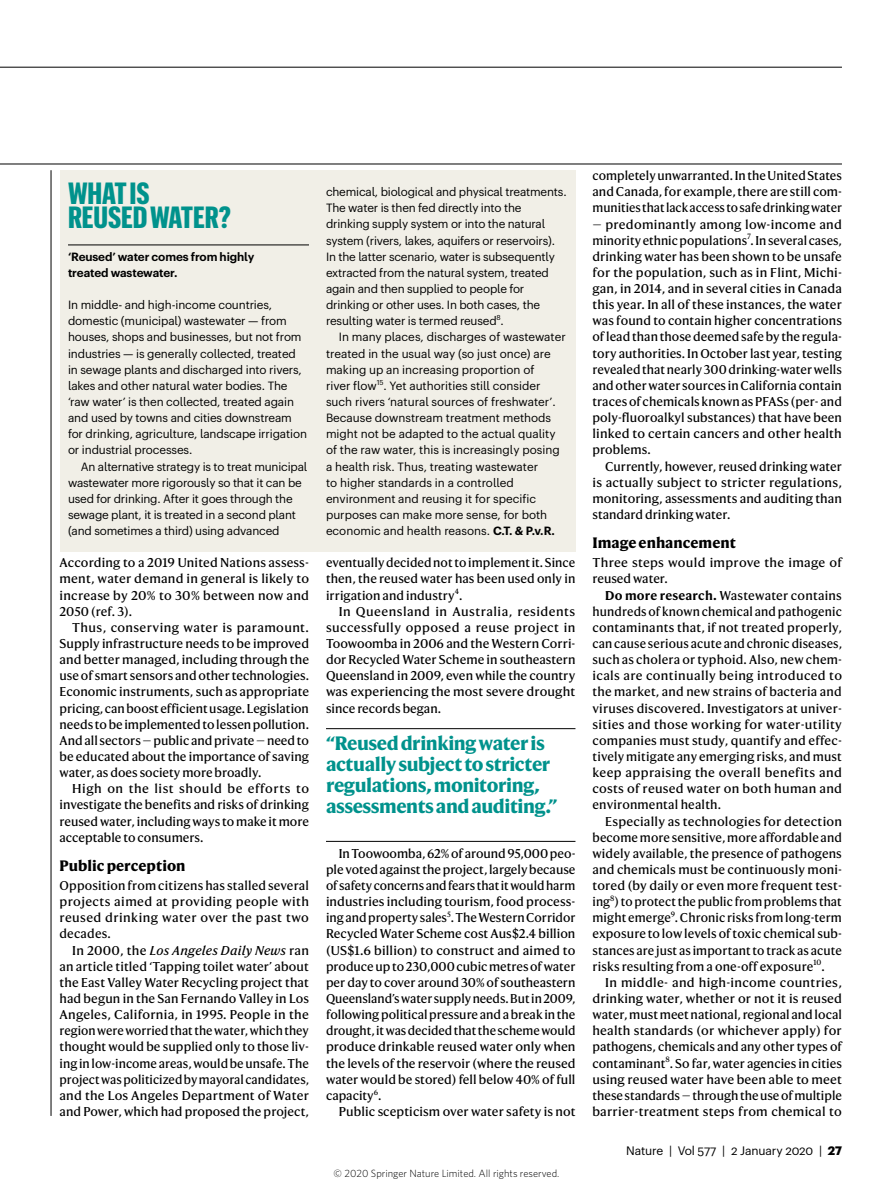
<style>
.page{position:relative;width:893px;height:1187px;background:#fff}
.page>*{position:absolute;margin:0;border:0;box-sizing:border-box;transform-origin:0 0}
.t1{font:700 30px/24px "Graphik X Cond";letter-spacing:-.005em;color:#00928c}
.t2{font:700 18.75px/21px "Harding Text";letter-spacing:-.025em;color:#00928c}
.t3{font:700 14.7px "Harding Text";color:#000}
.t4{font:12.3px/16.2px "Harding Text";letter-spacing:.005em;color:#000;text-align:justify}
.t5{font:12px "Graphik Naturel";letter-spacing:-.01em;color:#000}
.t6{font:11.7px/16px "Graphik Naturel";letter-spacing:-.01em;color:#000}
.t7{font:600 11.7px/16.2px "Graphik Naturel";letter-spacing:-.01em;color:#000}
.t8{font:300 10.5px "Whitney";color:#000}
.s1{font-style:italic}
.s2{font-weight:600}
.s3{font-weight:700}
</style>
<div class="page">
<div style="left:60px;top:170px;width:515px;height:381px;background:#f1efe7"></div>
<hr style="left:326px;top:841px;width:249px;height:1px;background:#000">
<hr style="left:326px;top:728px;width:249px;height:1px;background:#000">
<hr style="left:68px;top:245px;width:241px;height:1px;background:#000">
<hr style="left:51px;top:170px;width:1px;height:945px;background:#000">
<hr style="left:0;top:164px;width:842px;height:1px;background:#000">
<hr style="left:0;top:67px;width:842px;height:1px;background:#000">
<h1 class="t1" style="left:68px;top:179px;width:164px">WHAT IS<br>REUSED WATER?</h1>
<p class="t7" style="left:68px;top:247px;width:188px">‘Reused’ water comes from highly treated wastewater.</p>
<p class="t6" style="left:68px;top:296px;width:240px">In middle- and high-income countries, domestic (municipal) wastewater — from houses, shops and businesses, but not from industries — is generally collected, treated in sewage plants and discharged into rivers, lakes and other natural water bodies. The ‘raw water’ is then collected, treated again and used by towns and cities downstream for drinking, agriculture, landscape irrigation or industrial processes.</p>
<p class="t6" style="left:68px;top:457px;width:241px;text-indent:13px">An alternative strategy is to treat municipal wastewater more rigorously so that it can be used for drinking. After it goes through the sewage plant, it is treated in a second plant (and sometimes a third) using advanced</p>
<p class="t4" style="left:60px;top:555px;width:251px">According to a 2019 United Nations assess&shy;ment, water demand in general is likely to increase by 20% to 30% between now and 2050 (ref. 3).</p>
<p class="t4" style="left:60px;top:619px;width:251px;text-indent:13px">Thus, conserving water is paramount.<br>Supply infrastructure needs to be improved and better managed, including through the use of smart sensors and other technologies.<br>Economic instruments, such as appropriate pricing, can boost efficient usage. Legislation needs to be implemented to lessen pollution.<br>And all sectors — public and private — need to be educated about the importance of saving water, as does society more broadly.</p>
<p class="t4" style="left:60px;top:781px;width:251px;text-indent:13px">High on the list should be efforts to investigate the benefits and risks of drinking reused water, including ways to make it more acceptable to consumers.</p>
<p class="t3" style="left:60px;top:856px;width:127px">Public perception</p>
<p class="t4" style="left:60px;top:877px;width:251px">Opposition from citizens has stalled several projects aimed at providing people with reused drinking water over the past two decades.</p>
<p class="t4" style="left:60px;top:942px;width:251px;text-indent:13px">In 2000, the <span class="s1">Los Angeles Daily News</span> ran an article titled ‘Tapping toilet water’ about the East Valley Water Recycling project that had begun in the San Fernando Valley in Los Angeles, California, in 1995. People in the region were worried that the water, which they thought would be supplied only to those liv&shy;ing in low-income areas, would be unsafe. The project was politicized by mayoral candidates, and the Los Angeles Department of Water and Power, which had proposed the project,</p>
<p class="t6" style="left:326px;top:183px;width:242px">chemical, biological and physical treatments.<br>The water is then fed directly into the drinking supply system or into the natural system (rivers, lakes, aquifers or reservoirs).<br>In the latter scenario, water is subsequently extracted from the natural system, treated again and then supplied to people for drinking or other uses. In both cases, the resulting water is termed reused<sup>8</sup>.</p>
<p class="t6" style="left:326px;top:328px;width:241px;text-indent:13px">In many places, discharges of wastewater treated in the usual way (so just once) are making up an increasing proportion of<br>river flow<sup>15</sup>. Yet authorities still consider such rivers ‘natural sources of freshwater’.<br>Because downstream treatment methods might not be adapted to the actual quality of the raw water, this is increasingly posing a health risk. Thus, treating wastewater<br>to higher standards in a controlled environment and reusing it for specific purposes can make more sense, for both economic and health reasons. <span class="s2">C.T. &amp; P.v.R.</span></p>
<p class="t4" style="left:326px;top:555px;width:251px">eventually decided not to implement it. Since then, the reused water has been used only in irrigation and industry<sup>4</sup>.</p>
<p class="t4" style="left:326px;top:603px;width:251px;text-indent:13px">In Queensland in Australia, residents successfully opposed a reuse project in Toowoomba in 2006 and the Western Corri&shy;dor Recycled Water Scheme in southeastern Queensland in 2009, even while the country was experiencing the most severe drought since records began.</p>
<h2 class="t2" style="left:326px;top:732px;width:233px">“Reused drinking water is actually subject to stricter regulations, monitoring, assessments and auditing.”</h2>
<p class="t4" style="left:326px;top:845px;width:251px;text-indent:13px">In Toowoomba, 62% of around 95,000 peo&shy;ple voted against the project, largely because of safety concerns and fears that it would harm industries including tourism, food process&shy;ing and property sales<sup>5</sup>. The Western Corridor Recycled Water Scheme cost Aus$2.4 billion (US$1.6 billion) to construct and aimed to produce up to 230,000 cubic metres of water per day to cover around 30% of southeastern Queensland’s water supply needs. But in 2009, following political pressure and a break in the drought, it was decided that the scheme would produce drinkable reused water only when the levels of the reservoir (where the reused water would be stored) fell below 40% of full capacity<sup>6</sup>.</p>
<p class="t4" style="left:339px;top:1103px;width:238px">Public scepticism over water safety is not</p>
<p class="t8" style="left:333px;top:1166px;width:227px">© 2020 Springer Nature Limited. All rights reserved.</p>
<p class="t4" style="left:592px;top:168px;width:251px">completely unwarranted. In the United States and Canada, for example, there are still com&shy;munities that lack access to safe drinking water</p>
<p class="t4" style="left:592px;top:216px;width:251px">— predominantly among low-income and minority ethnic populations<sup>7</sup>. In several cases, drinking water has been shown to be unsafe for the population, such as in Flint, Michi&shy;gan, in 2014, and in several cities in Canada this year. In all of these instances, the water was found to contain higher concentrations of lead than those deemed safe by the regula&shy;tory authorities. In October last year, testing revealed that nearly 300 drinking-water wells and other water sources in California contain traces of chemicals known as PFASs (per- and poly-fluoroalkyl substances) that have been linked to certain cancers and other health problems.</p>
<p class="t4" style="left:592px;top:458px;width:251px;text-indent:13px">Currently, however, reused drinking water is actually subject to stricter regulations, monitoring, assessments and auditing than standard drinking water.</p>
<p class="t3" style="left:592px;top:534px;width:145px">Image enhancement</p>
<p class="t4" style="left:592px;top:555px;width:251px">Three steps would improve the image of reused water.</p>
<p class="t4" style="left:592px;top:587px;width:251px;text-indent:13px"><span class="s2">Do more research.</span> Wastewater contains hundreds of known chemical and pathogenic contaminants that, if not treated properly, can cause serious acute and chronic diseases, such as cholera or typhoid. Also, new chem&shy;icals are continually being introduced to the market, and new strains of bacteria and viruses discovered. Investigators at univer&shy;sities and those working for water-utility companies must study, quantify and effec&shy;tively mitigate any emerging risks, and must keep appraising the overall benefits and costs of reused water on both human and environmental health.</p>
<p class="t4" style="left:592px;top:813px;width:251px;text-indent:13px">Especially as technologies for detection become more sensitive, more affordable and widely available, the presence of pathogens and chemicals must be continuously moni&shy;tored (by daily or even more frequent test&shy;ing<sup>8</sup>) to protect the public from problems that might emerge<sup>9</sup>. Chronic risks from long-term exposure to low levels of toxic chemical sub&shy;stances are just as important to track as acute risks resulting from a one-off exposure<sup>10</sup>.</p>
<p class="t4" style="left:592px;top:974px;width:251px;text-indent:13px">In middle- and high-income countries, drinking water, whether or not it is reused water, must meet national, regional and local health standards (or whichever apply) for pathogens, chemicals and any other types of contaminant<sup>8</sup>. So far, water agencies in cities using reused water have been able to meet these standards — through the use of multiple barrier-treatment steps from chemical to</p>
<p class="t5" style="left:626px;top:1141px;width:217px">Nature | Vol 577 | 2 January 2020 | <span class="s3">27</span></p>
</div>
